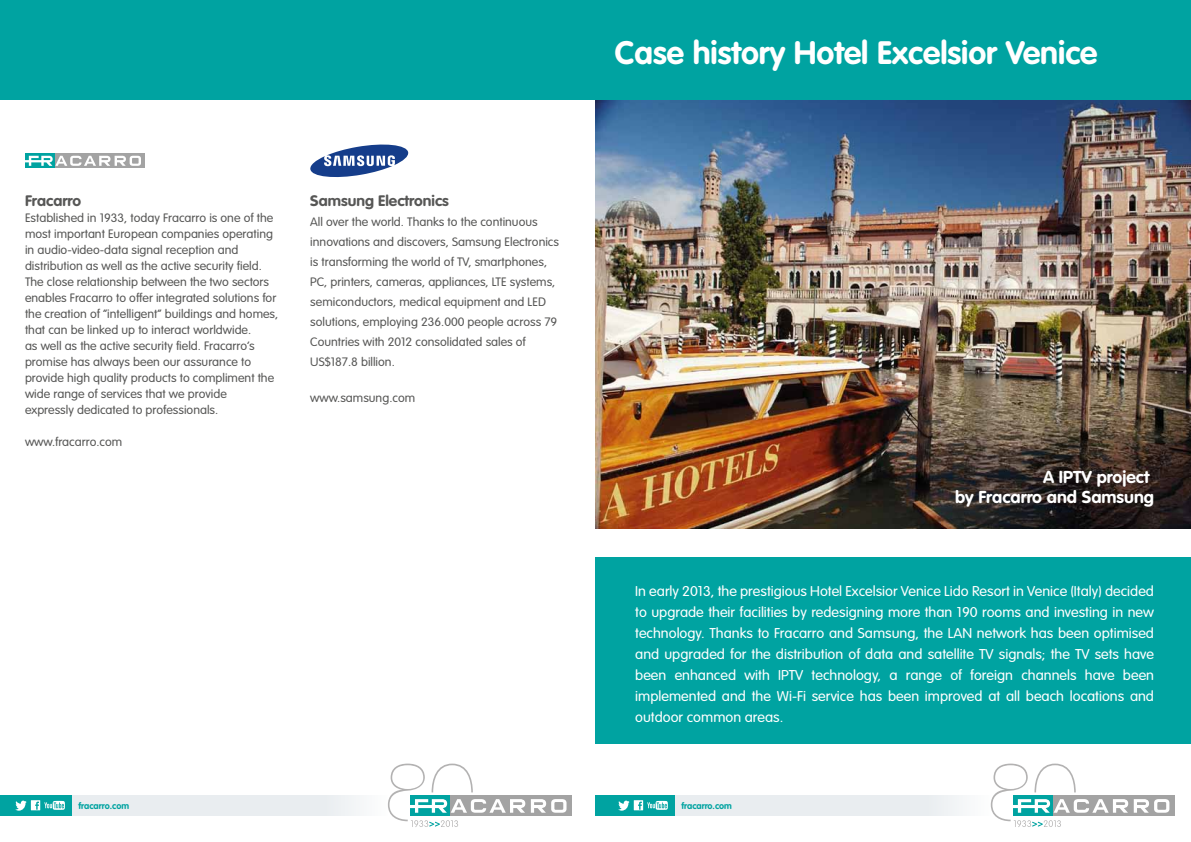
<style>
.page{position:relative;width:1191px;height:842px;background:#fff}
.page>*{position:absolute;margin:0;border:0;box-sizing:border-box;transform-origin:0 0}
.t1{font:700 32px "VAG Rounded";color:#fff}
.t2{font:700 17px/20.4px "VAG Rounded";color:#fff;text-align:right;scale:1.04 1}
.t3{font:700 15px "VAG Rounded";color:#575756;scale:1.04 1}
.t4{font:300 14px/21px "VAG Rounded";color:#fff;text-align:justify;scale:1.04 1}
.t5{font:300 12px/16px "VAG Rounded";color:#575756;scale:1.04 1}
.t6{font:700 9.1px "VAG Rounded";color:#00a3a1}
</style>
<div class="page">
<div style="left:596px;top:558px;width:595px;height:186px;background:#00a3a1"></div>
<img style="left:595px;top:100px;width:596px;height:429px">
<div style="left:675px;top:796px;width:315px;height:20px;background:linear-gradient(to right,#e6eaee,#f0f3f5)"></div>
<div style="left:595px;top:796px;width:80px;height:20px;background:#00a3a1"></div>
<svg style="left:618px;top:800px;width:50px;height:11px"></svg>
<div style="left:1049px;top:796px;width:125px;height:20px;background:#a3a3a3"></div>
<svg style="left:990px;top:764px;width:179px;height:63px"></svg>
<div style="left:72px;top:796px;width:316px;height:20px;background:linear-gradient(to right,#e6eaee,#f0f3f5)"></div>
<div style="left:0;top:796px;width:72px;height:20px;background:#00a3a1"></div>
<svg style="left:15px;top:800px;width:50px;height:11px"></svg>
<div style="left:446px;top:796px;width:125px;height:20px;background:#a3a3a3"></div>
<svg style="left:531px;top:799px;width:35px;height:14px"></svg>
<svg style="left:388px;top:764px;width:137px;height:63px"></svg>
<div style="left:0;top:0;width:1191px;height:100px;background:#00a3a1"></div>
<div style="left:52px;top:153px;width:93px;height:15px;background:#a3a3a3"></div>
<svg style="left:25px;top:153px;width:29px;height:15px"></svg>
<svg style="left:25px;top:156px;width:116px;height:10px"></svg>
<svg style="left:310px;top:144px;width:99px;height:33px"></svg>
<p class="t3" style="left:25px;top:191px;width:56px">Fracarro</p>
<p class="t5" style="left:25px;top:209px;width:245px">Established in 1933, today Fracarro is one of the most important European companies operating in audio-video-data signal reception and distribution as well as the active security field.<br>The close relationship between the two sectors enables Fracarro to offer integrated solutions for the creation of “intelligent” buildings and homes, that can be linked up to interact worldwide.<br>as well as the active security field. Fracarro’s promise has always been our assurance to provide high quality products to compliment the wide range of services that we provide expressly dedicated to professionals.</p>
<p class="t5" style="left:25px;top:433px;width:95px">www.fracarro.com</p>
<p class="t3" style="left:310px;top:191px;width:135px">Samsung Electronics</p>
<p class="t5" style="left:310px;top:211px;width:241px;line-height:20px">All over the world. Thanks to the continuous innovations and discovers, Samsung Electronics is transforming the world of TV, smartphones, PC, printers, cameras, appliances, LTE systems, semiconductors, medical equipment and LED solutions, employing 236.000 people across 79<br>Countries with 2012 consolidated sales of US$187.8 billion.</p>
<p class="t5" style="left:310px;top:389px;width:102px">www.samsung.com</p>
<h1 class="t1" style="left:615px;top:33px;width:484px">Case history Hotel Excelsior Venice</h1>
<h2 class="t2" style="left:955px;top:466px;width:193px">A IPTV project<br>by Fracarro and Samsung</h2>
<p class="t4" style="left:635px;top:581px;width:500px">In early 2013, the prestigious Hotel Excelsior Venice Lido Resort in Venice (Italy) decided to upgrade their facilities by redesigning more than 190 rooms and investing in new technology. Thanks to Fracarro and Samsung, the LAN network has been optimised and upgraded for the distribution of data and satellite TV signals; the TV sets have been enhanced with IPTV technology, a range of foreign channels have been implemented and the Wi-Fi service has been improved at all beach locations and outdoor common areas.</p>
<p class="t6" style="left:79px;top:800px;width:52px">fracarro.com</p>
<p class="t6" style="left:681px;top:800px;width:52px">fracarro.com</p>
</div>
